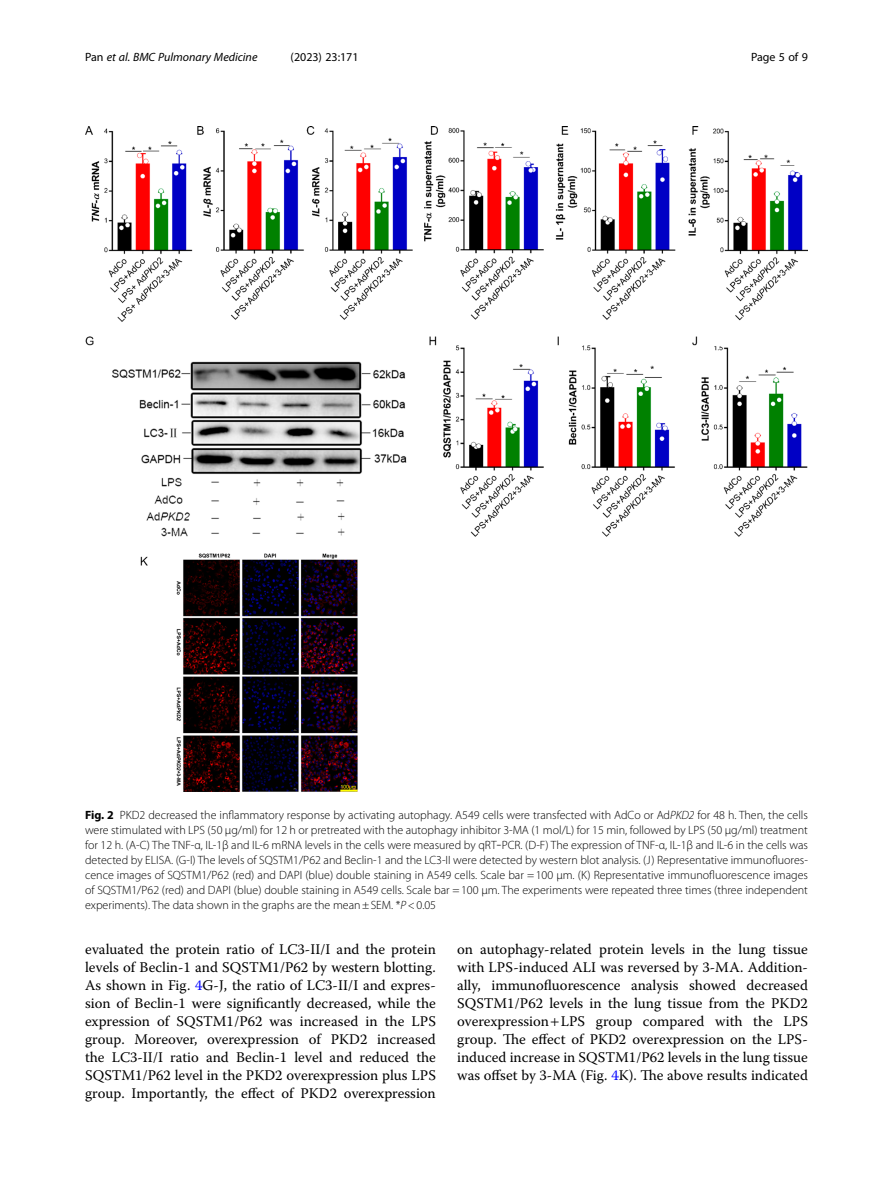
<style>
.page{position:relative;width:893px;height:1191px;background:#fff}
.page>*{position:absolute;margin:0;border:0;box-sizing:border-box;transform-origin:0 0}
.Body_Text{font:14.7px/18px "Warnock Pro";color:#000;text-align:justify}
.Figure_Caption{font:300 12px/15px "Myriad Pro";color:#000;text-align:justify}
.t1{font:italic 12px "Myriad Pro";color:#000}
.t2{font:12px "Myriad Pro";color:#000}
.s1{font-style:normal}
.s2{font-weight:700}
.s3{font-style:italic}
.s4{font-family:"Minion Pro";font-weight:400}
.s5{color:#00f}
</style>
<div class="page">
<img style="left:85px;top:126px;width:723px;height:666px">
<p class="t1" style="left:85px;top:50px;width:174px"><span class="s1">Pan</span> et al. BMC Pulmonary Medicine</p>
<p class="t2" style="left:291px;top:50px;width:70px">(2023) 23:171</p>
<p class="t2" style="left:751px;top:50px;width:58px">Page 5 of 9</p>
<p class="Figure_Caption" style="left:85px;top:807px;width:724px"><span class="s2">Fig. 2</span> PKD2 decreased the inflammatory response by activating autophagy. A549 cells were transfected with AdCo or Ad<span class="s3">PKD2</span> for 48 h. Then, the cells were stimulated with LPS (50 µg/ml) for 12 h or pretreated with the autophagy inhibitor 3-MA (1 mol/L) for 15 min, followed by LPS (50 µg/ml) treatment for 12 h. (A-C) The TNF-α, IL-1β and IL-6 mRNA levels in the cells were measured by qRT<span class="s4">‒</span>PCR. (D-F) The expression of TNF-α, IL-1β and IL-6 in the cells was detected by ELISA. (G-I) The levels of SQSTM1/P62 and Beclin-1 and the LC3-II were detected by western blot analysis. (J) Representative immunofluores&shy;cence images of SQSTM1/P62 (red) and DAPI (blue) double staining in A549 cells. Scale bar =100 μm. (K) Representative immunofluorescence images of SQSTM1/P62 (red) and DAPI (blue) double staining in A549 cells. Scale bar =100 μm. The experiments were repeated three times (three independent experiments). The data shown in the graphs are the mean±SEM. *<span class="s3">P</span>&lt;0.05</p>
<p class="Body_Text" style="left:85px;top:940px;width:352px">evaluated the protein ratio of LC3-II/I and the protein levels of Beclin-1 and SQSTM1/P62 by western blotting.<br>As shown in Fig. <span class="s5">4</span>G-J, the ratio of LC3-II/I and expres&shy;sion of Beclin-1 were significantly decreased, while the expression of SQSTM1/P62 was increased in the LPS group. Moreover, overexpression of PKD2 increased the LC3-II/I ratio and Beclin-1 level and reduced the SQSTM1/P62 level in the PKD2 overexpression plus LPS group. Importantly, the effect of PKD2 overexpression</p>
<p class="Body_Text" style="left:457px;top:940px;width:352px">on autophagy-related protein levels in the lung tissue with LPS-induced ALI was reversed by 3-MA. Addition&shy;ally, immunofluorescence analysis showed decreased SQSTM1/P62 levels in the lung tissue from the PKD2 overexpression LPS group compared with the LPS group. The effect of PKD2 overexpression on the LPS&shy;induced increase in SQSTM1/P62 levels in the lung tissue was offset by 3-MA (Fig. <span class="s5">4</span>K). The above results indicated</p>
</div>
